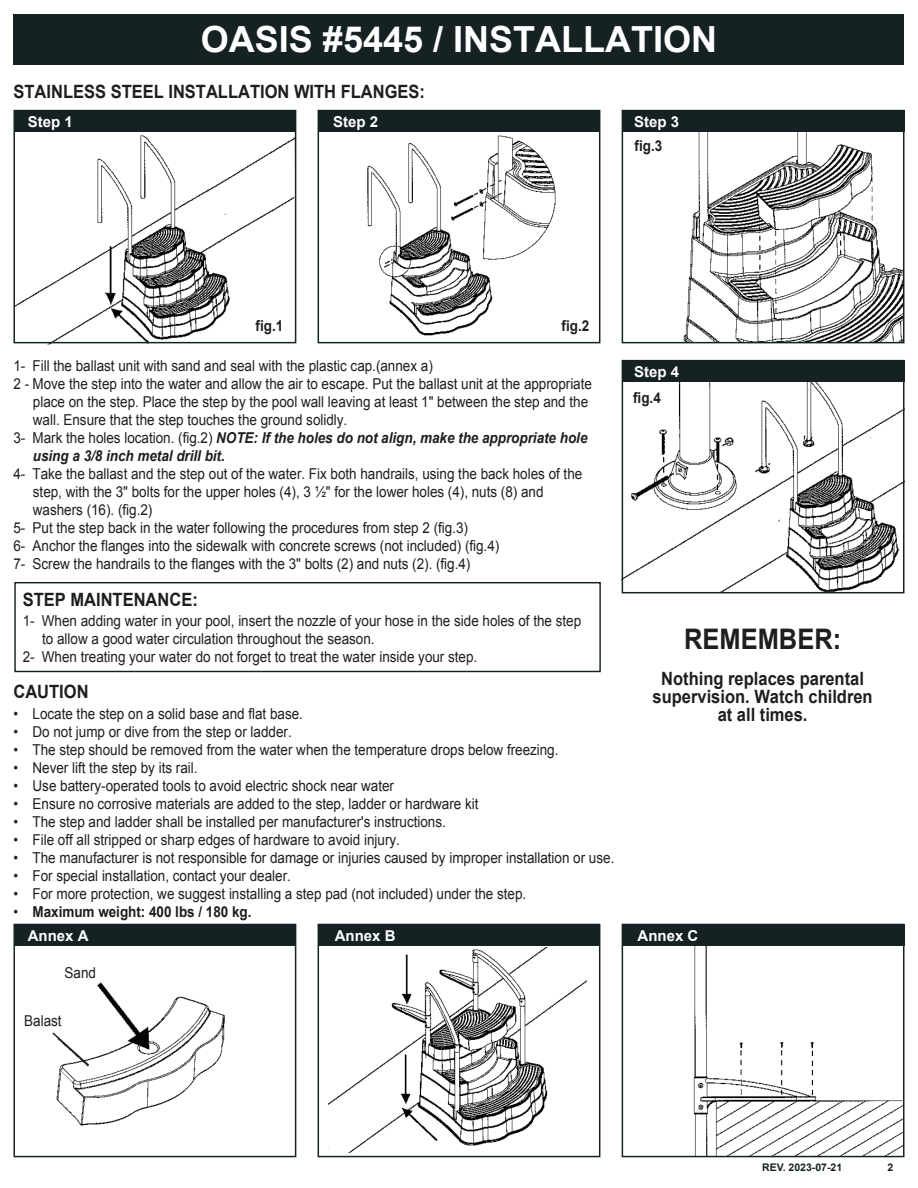
<style>
.page{position:relative;width:918px;height:1188px;background:#fff}
.page>*{position:absolute;margin:0;border:0;box-sizing:border-box;transform-origin:0 0}
.t1{font:700 36px "Arial";color:#fff}
.t2{font:700 28.35px "Arial";color:#201d1e;scale:.9 1}
.t3{font:700 18.3px/18px "Arial";color:#201d1e;text-align:center;scale:.9 1}
.t4{font:15px "Arial";color:#201d1e;scale:.9 1}
.t5{font:italic 700 15px "Arial";color:#201d1e;scale:.9 1}
.t6{font:700 15px "Arial";color:#201d1e;scale:.9 1}
.t7{font:700 15px "Arial";color:#fff}
.t8{font:700 10.5px "Arial";color:#152122}
.s1{font-weight:400;font-style:normal}
.s2{font-weight:400}
</style>
<div class="page">
<img style="left:693px;top:946px;width:208px;height:208px">
<img style="left:329px;top:947px;width:258px;height:206px">
<img style="left:14px;top:135px;width:281px;height:209px">
<img style="left:683px;top:132px;width:218px;height:208px">
<img style="left:621px;top:370px;width:280px;height:222px">
<div style="left:14px;top:111px;width:281px;height:21px;background:#152122"></div>
<div style="left:14px;top:110px;width:282px;height:233px;border:2px solid #152122"></div>
<svg style="left:318px;top:110px;width:282px;height:233px"></svg>
<div style="left:623px;top:111px;width:281px;height:21px;background:#152122"></div>
<div style="left:622px;top:110px;width:282px;height:233px;border:2px solid #152122"></div>
<svg style="left:14px;top:924px;width:282px;height:233px"></svg>
<div style="left:318px;top:924px;width:282px;height:22px;background:#152122"></div>
<div style="left:318px;top:924px;width:282px;height:233px;border:2px solid #152122"></div>
<div style="left:623px;top:924px;width:281px;height:22px;background:#152122"></div>
<div style="left:622px;top:924px;width:282px;height:233px;border:2px solid #152122"></div>
<div style="left:623px;top:361px;width:281px;height:21px;background:#152122"></div>
<div style="left:622px;top:360px;width:282px;height:233px;border:2px solid #152122"></div>
<div style="left:14px;top:15px;width:890px;height:50px;background:#152122"></div>
<div style="left:14px;top:582px;width:587px;height:90px;border:1px solid #152122"></div>
<img style="left:363px;top:135px;width:196px;height:205px">
<img style="left:40px;top:976px;width:196px;height:157px">
<svg style="left:51px;top:1031px;width:40px;height:36px"></svg>
<h1 class="t1" style="left:201px;top:16px;width:518px">OASIS #5445 / INSTALLATION</h1>
<p class="t3" style="left:14px;top:84px;width:459px">STAINLESS STEEL INSTALLATION WITH FLANGES:</p>
<p class="t7" style="left:28px;top:112px;width:47px">Step 1</p>
<p class="t7" style="left:333px;top:112px;width:47px">Step 2</p>
<p class="t7" style="left:634px;top:112px;width:47px">Step 3</p>
<p class="t6" style="left:635px;top:136px;width:32px">fig.3</p>
<p class="t6" style="left:256px;top:316px;width:32px">fig.1</p>
<p class="t6" style="left:562px;top:316px;width:32px">fig.2</p>
<p class="t4" style="left:14px;top:356px;width:467px">1- Fill the ballast unit with sand and seal with the plastic cap.(annex a)</p>
<p class="t4" style="left:14px;top:374px;width:644px">2 - Move the step into the water and allow the air to escape. Put the ballast unit at the appropriate</p>
<p class="t4" style="left:33px;top:392px;width:619px">place on the step. Place the step by the pool wall leaving at least 1" between the step and the</p>
<p class="t4" style="left:33px;top:410px;width:351px">wall. Ensure that the step touches the ground solidly.</p>
<p class="t5" style="left:14px;top:428px;width:639px"><span class="s1">3- Mark the holes location. (fig.2)</span> NOTE: If the holes do not align, make the appropriate hole</p>
<p class="t5" style="left:33px;top:446px;width:215px">using a 3/8 inch metal drill bit.</p>
<p class="t4" style="left:14px;top:464px;width:634px">4- Take the ballast and the step out of the water. Fix both handrails, using the back holes of the</p>
<p class="t4" style="left:33px;top:482px;width:569px">step, with the 3" bolts for the upper holes (4), 3 ½" for the lower holes (4), nuts (8) and</p>
<p class="t4" style="left:33px;top:500px;width:134px">washers (16). (fig.2)</p>
<p class="t4" style="left:14px;top:518px;width:507px">5- Put the step back in the water following the procedures from step 2 (fig.3)</p>
<p class="t4" style="left:14px;top:536px;width:541px">6- Anchor the flanges into the sidewalk with concrete screws (not included) (fig.4)</p>
<p class="t4" style="left:14px;top:554px;width:509px">7- Screw the handrails to the flanges with the 3" bolts (2) and nuts (2). (fig.4)</p>
<p class="t3" style="left:23px;top:591px;width:196px">STEP MAINTENANCE:</p>
<p class="t4" style="left:23px;top:610px;width:622px">1- When adding water in your pool, insert the nozzle of your hose in the side holes of the step</p>
<p class="t4" style="left:42px;top:628px;width:371px">to allow a good water circulation throughout the season.</p>
<p class="t4" style="left:23px;top:646px;width:507px">2- When treating your water do not forget to treat the water inside your step.</p>
<p class="t3" style="left:14px;top:683px;width:85px">CAUTION</p>
<p class="t4" style="left:13px;top:704px;width:323px">• Locate the step on a solid base and flat base.</p>
<p class="t4" style="left:13px;top:722px;width:311px">• Do not jump or dive from the step or ladder.</p>
<p class="t4" style="left:13px;top:740px;width:607px">• The step should be removed from the water when the temperature drops below freezing.</p>
<p class="t4" style="left:13px;top:758px;width:206px">• Never lift the step by its rail.</p>
<p class="t4" style="left:13px;top:776px;width:424px">• Use battery-operated tools to avoid electric shock near water</p>
<p class="t4" style="left:13px;top:794px;width:518px">• Ensure no corrosive materials are added to the step, ladder or hardware kit</p>
<p class="t4" style="left:13px;top:812px;width:482px">• The step and ladder shall be installed per manufacturer's instructions.</p>
<p class="t4" style="left:13px;top:830px;width:431px">• File off all stripped or sharp edges of hardware to avoid injury.</p>
<p class="t4" style="left:13px;top:848px;width:669px">• The manufacturer is not responsible for damage or injuries caused by improper installation or use.</p>
<p class="t4" style="left:13px;top:866px;width:310px">• For special installation, contact your dealer.</p>
<p class="t4" style="left:13px;top:884px;width:571px">• For more protection, we suggest installing a step pad (not included) under the step.</p>
<p class="t6" style="left:13px;top:902px;width:266px"><span class="s2">•</span> Maximum weight: 400 lbs / 180 kg.</p>
<p class="t7" style="left:634px;top:362px;width:47px">Step 4</p>
<p class="t6" style="left:633px;top:387px;width:32px">fig.4</p>
<h2 class="t2" style="left:684px;top:621px;width:176px">REMEMBER:</h2>
<p class="t3" style="left:653px;top:670px;width:246px">Nothing replaces parental supervision. Watch children at all times.</p>
<p class="t7" style="left:28px;top:926px;width:62px">Annex A</p>
<p class="t7" style="left:335px;top:926px;width:62px">Annex B</p>
<p class="t7" style="left:638px;top:926px;width:62px">Annex C</p>
<p class="t4" style="left:65px;top:962px;width:36px">Sand</p>
<p class="t4" style="left:24px;top:1011px;width:43px">Balast</p>
<p class="t8" style="left:762px;top:1160px;width:82px">REV. 2023-07-21</p>
<p class="t8" style="left:888px;top:1160px;width:7px">2</p>
</div>
